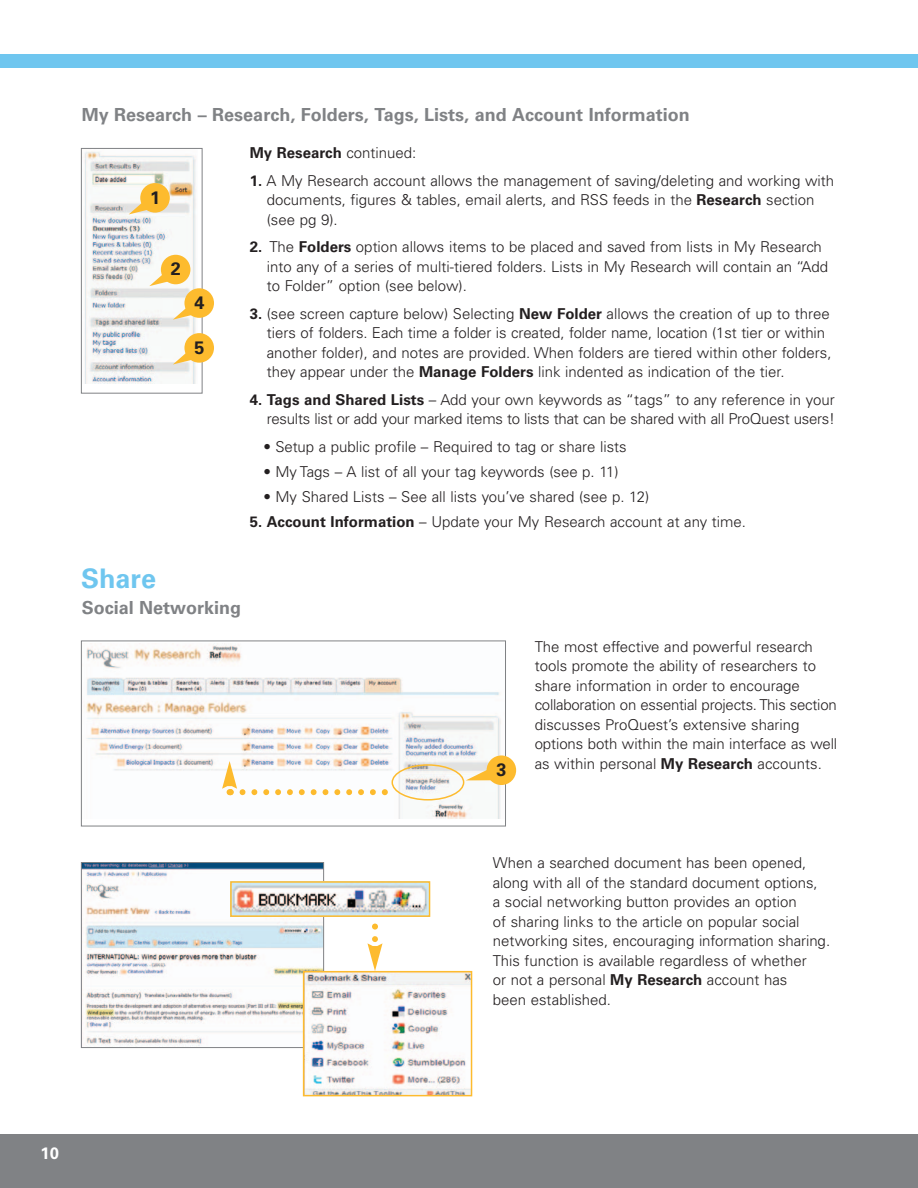
<style>
.page{position:relative;width:918px;height:1188px;background:#fff}
.page>*{position:absolute;margin:0;border:0;box-sizing:border-box;transform-origin:0 0}
.t1{font:700 27px "Univers";color:#6fc6ef}
.t2{font:700 18px "Univers";color:#808285}
.t3{font:700 18px "Univers";color:#231f20}
.t4{font:700 16.5px "Univers";color:#fff}
.t5{font:300 15px/19.5px "Univers";color:#231f20}
.t6{font:700 15px "Univers";color:#231f20}
.s1{font-weight:300}
.s2{font-weight:700}
</style>
<div class="page">
<div style="left:0;top:54px;width:918px;height:14px;background:#6fc6ef"></div>
<div style="left:0;top:1134px;width:918px;height:54px;background:#808285"></div>
<img style="left:86px;top:645px;width:415px;height:173px">
<img style="left:84px;top:151px;width:112px;height:232px">
<div style="left:81px;top:148px;width:121px;height:246px;border:1px solid #808285"></div>
<div style="left:487px;top:755px;width:29px;height:30px;background:#fdbb2e;border-radius:50%"></div>
<svg style="left:222px;top:761px;width:282px;height:40px"></svg>
<img style="left:83px;top:864px;width:239px;height:182px">
<div style="left:81px;top:862px;width:243px;height:186px;border:1px solid #808285"></div>
<img style="left:306px;top:974px;width:163px;height:119px">
<div style="left:303px;top:971px;width:169px;height:125px;border:2px solid #fdbb2e"></div>
<img style="left:233px;top:884px;width:194px;height:30px">
<div style="left:230px;top:881px;width:200px;height:36px;border:2px solid #fdbb2e"></div>
<svg style="left:368px;top:924px;width:15px;height:47px"></svg>
<div style="left:140px;top:183px;width:30px;height:30px;background:#fdbb2e;border-radius:50%"></div>
<svg style="left:129px;top:190px;width:27px;height:24px"></svg>
<div style="left:161px;top:255px;width:29px;height:29px;background:#fdbb2e;border-radius:50%"></div>
<svg style="left:149px;top:262px;width:28px;height:24px"></svg>
<div style="left:184px;top:288px;width:30px;height:30px;background:#fdbb2e;border-radius:50%"></div>
<svg style="left:173px;top:295px;width:28px;height:25px"></svg>
<div style="left:184px;top:333px;width:30px;height:30px;background:#fdbb2e;border-radius:50%"></div>
<svg style="left:173px;top:340px;width:28px;height:24px"></svg>
<p class="t2" style="left:82px;top:108px;width:610px">My Research – Research, Folders, Tags, Lists, and Account Information</p>
<p class="t3" style="left:150px;top:191px;width:12px">1</p>
<p class="t3" style="left:171px;top:262px;width:12px">2</p>
<p class="t3" style="left:194px;top:296px;width:12px">4</p>
<p class="t3" style="left:194px;top:341px;width:12px">5</p>
<p class="t6" style="left:250px;top:147px;width:168px">My Research <span class="s1">continued:</span></p>
<p class="t5" style="left:267px;top:172px;width:569px;text-indent:-17px"><span class="s2">1.</span> A My Research account allows the management of saving/deleting and working with documents, figures &amp; tables, email alerts, and RSS feeds in the <span class="s2">Research</span> section (see pg 9).</p>
<p class="t5" style="left:267px;top:238px;width:563px;text-indent:-17px"><span class="s2">2.</span> The <span class="s2">Folders</span> option allows items to be placed and saved from lists in My Research into any of a series of multi-tiered folders. Lists in My Research will contain an “Add to Folder” option (see below).</p>
<p class="t5" style="left:267px;top:305px;width:566px;text-indent:-17px"><span class="s2">3.</span> (see screen capture below) Selecting <span class="s2">New Folder</span> allows the creation of up to three tiers of folders. Each time a folder is created, folder name, location (1st tier or within another folder), and notes are provided. When folders are tiered within other folders, they appear under the <span class="s2">Manage Folders</span> link indented as indication of the tier.</p>
<p class="t5" style="left:250px;top:391px;width:587px;text-align:right"><span class="s2">4. Tags and Shared Lists</span> – Add your own keywords as “tags” to any reference in your results list or add your marked items to lists that can be shared with all ProQuest users!</p>
<p class="t5" style="left:264px;top:438px;width:365px">• Setup a public profile – Required to tag or share lists</p>
<p class="t5" style="left:264px;top:463px;width:357px">• My Tags – A list of all your tag keywords (see p. 11)</p>
<p class="t5" style="left:264px;top:488px;width:387px">• My Shared Lists – See all lists you’ve shared (see p. 12)</p>
<p class="t5" style="left:250px;top:513px;width:498px"><span class="s2">5. Account Information</span> – Update your My Research account at any time.</p>
<h1 class="t1" style="left:81px;top:568px;width:77px">Share</h1>
<p class="t2" style="left:82px;top:601px;width:161px">Social Networking</p>
<p class="t3" style="left:497px;top:763px;width:12px">3</p>
<p class="t5" style="left:535px;top:638px;width:304px">The most effective and powerful research tools promote the ability of researchers to share information in order to encourage collaboration on essential projects. This section discusses ProQuest’s extensive sharing options both within the main interface as well as within personal <span class="s2">My Research</span> accounts.</p>
<p class="t5" style="left:493px;top:854px;width:339px">When a searched document has been opened, along with all of the standard document options,<br>a social networking button provides an option<br>of sharing links to the article on popular social networking sites, encouraging information sharing.<br>This function is available regardless of whether<br>or not a personal <span class="s2">My Research</span> account has<br>been established.</p>
<p class="t4" style="left:40px;top:1148px;width:20px">10</p>
</div>
